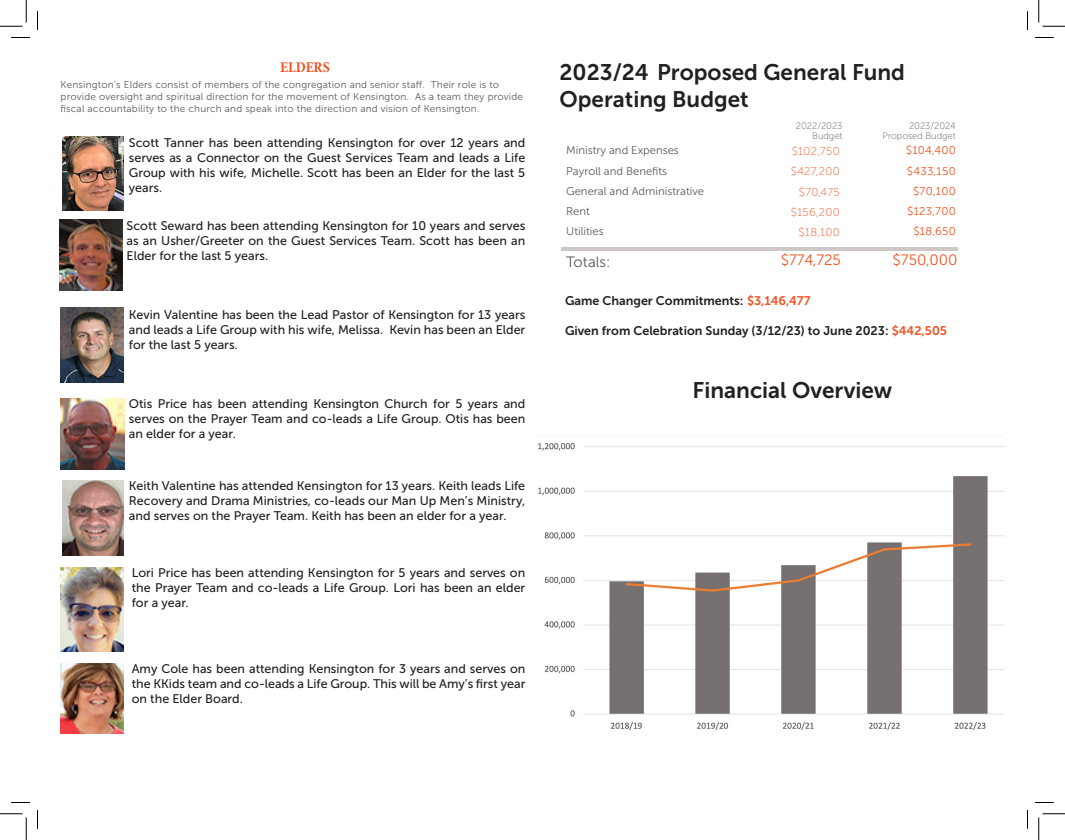
<style>
.page{position:relative;width:1065px;height:840px;background:#fff}
.page>*{position:absolute;margin:0;border:0;box-sizing:border-box;transform-origin:0 0}
.t1{font:22.5px "Museo Sans 700";color:#231f20}
.t2{font:15px "Museo Sans 300";color:#f15422}
.t3{font:15px "Museo Sans 300";color:#595a59}
.t4{font:700 condensed 15px "Minion Pro";color:#f15322}
.t5{font:12.5px/15px "Museo Sans 500";color:#231f20;text-align:justify}
.t6{font:12.5px "Museo Sans 700";color:#231f20}
.t7{font:11.25px "Museo Sans 300";color:#595a59}
.t8{font:11.25px "Museo Sans 100";letter-spacing:.025em;color:#f15422}
.t9{font:11.25px "Museo Sans 300";letter-spacing:.025em;color:#f15422}
.t10{font:10px/12px "Museo Sans 300";letter-spacing:.02em;color:#595a59}
.t11{font:9.38px "Museo Sans 100";color:#595a59}
.s1{color:#f15322}
</style>
<div class="page">
<hr style="left:562px;top:248px;width:396px;height:3px;background:#cec7c7">
<img style="left:62px;top:136px;width:62px;height:74px">
<img style="left:61px;top:399px;width:63px;height:71px">
<img style="left:60px;top:219px;width:62px;height:71px">
<img style="left:62px;top:480px;width:62px;height:75px">
<img style="left:60px;top:307px;width:64px;height:75px">
<img style="left:538px;top:443px;width:467px;height:287px">
<img style="left:61px;top:664px;width:63px;height:69px">
<img style="left:61px;top:568px;width:63px;height:83px">
<svg style="left:11px;top:37px;width:19px;height:1px"></svg>
<svg style="left:1035px;top:37px;width:19px;height:1px"></svg>
<svg style="left:11px;top:802px;width:19px;height:1px"></svg>
<svg style="left:1035px;top:802px;width:19px;height:1px"></svg>
<svg style="left:37px;top:11px;width:1px;height:19px"></svg>
<svg style="left:37px;top:810px;width:1px;height:19px"></svg>
<svg style="left:1027px;top:11px;width:1px;height:19px"></svg>
<svg style="left:1027px;top:810px;width:1px;height:19px"></svg>
<svg style="left:0;top:0;width:27px;height:27px"></svg>
<svg style="left:0;top:814px;width:27px;height:26px"></svg>
<svg style="left:1039px;top:0;width:26px;height:27px"></svg>
<svg style="left:1039px;top:814px;width:26px;height:26px"></svg>
<p class="t4" style="left:280px;top:57px;width:51px">ELDERS</p>
<p class="t10" style="left:61px;top:79px;width:464px">Kensington’s Elders consist of members of the congregation and senior staff. Their role is to provide oversight and spiritual direction for the movement of Kensington. As a team they provide fiscal accountability to the church and speak into the direction and vision of Kensington.</p>
<p class="t5" style="left:129px;top:135px;width:398px">Scott Tanner has been attending Kensington for over 12 years and serves as a Connector on the Guest Services Team and leads a Life Group with his wife, Michelle. Scott has been an Elder for the last 5 years.</p>
<p class="t5" style="left:127px;top:219px;width:400px">Scott Seward has been attending Kensington for 10 years and serves as an Usher/Greeter on the Guest Services Team. Scott has been an Elder for the last 5 years.</p>
<p class="t5" style="left:129px;top:307px;width:398px">Kevin Valentine has been the Lead Pastor of Kensington for 13 years and leads a Life Group with his wife, Melissa. Kevin has been an Elder for the last 5 years.</p>
<p class="t5" style="left:129px;top:396px;width:398px">Otis Price has been attending Kensington Church for 5 years and serves on the Prayer Team and co-leads a Life Group. Otis has been an elder for a year.</p>
<p class="t5" style="left:129px;top:478px;width:398px">Keith Valentine has attended Kensington for 13 years. Keith leads Life Recovery and Drama Ministries, co-leads our Man Up Men’s Ministry, and serves on the Prayer Team. Keith has been an elder for a year.</p>
<p class="t5" style="left:132px;top:565px;width:395px">Lori Price has been attending Kensington for 5 years and serves on the Prayer Team and co-leads a Life Group. Lori has been an elder for a year.</p>
<p class="t5" style="left:132px;top:661px;width:395px">Amy Cole has been attending Kensington for 3 years and serves on the KKids team and co-leads a Life Group. This will be Amy’s first year on the Elder Board.</p>
<p class="t1" style="left:560px;top:60px;width:347px">2023/24 Proposed General Fund</p>
<p class="t1" style="left:560px;top:87px;width:191px">Operating Budget</p>
<p class="t11" style="left:796px;top:121px;width:48px">2022/2023</p>
<p class="t11" style="left:812px;top:131px;width:32px">Budget</p>
<p class="t7" style="left:566px;top:145px;width:114px">Ministry and Expenses</p>
<p class="t7" style="left:566px;top:165px;width:103px">Payroll and Benefits</p>
<p class="t7" style="left:566px;top:185px;width:139px">General and Administrative</p>
<p class="t7" style="left:566px;top:205px;width:25px">Rent</p>
<p class="t7" style="left:566px;top:226px;width:39px">Utilities</p>
<p class="t11" style="left:909px;top:120px;width:48px">2023/2024</p>
<p class="t11" style="left:883px;top:130px;width:75px">Proposed Budget</p>
<p class="t9" style="left:906px;top:145px;width:51px">$104,400</p>
<p class="t9" style="left:907px;top:165px;width:50px">$433,150</p>
<p class="t9" style="left:913px;top:185px;width:44px">$70,100</p>
<p class="t9" style="left:907px;top:205px;width:50px">$123,700</p>
<p class="t9" style="left:913px;top:226px;width:44px">$18,650</p>
<p class="t2" style="left:893px;top:252px;width:66px">$750,000</p>
<p class="t8" style="left:792px;top:145px;width:49px">$102,750</p>
<p class="t8" style="left:791px;top:165px;width:50px">$427,200</p>
<p class="t8" style="left:799px;top:186px;width:42px">$70,475</p>
<p class="t8" style="left:791px;top:206px;width:50px">$156,200</p>
<p class="t8" style="left:799px;top:226px;width:43px">$18,100</p>
<p class="t3" style="left:566px;top:254px;width:46px">Totals:</p>
<p class="t2" style="left:781px;top:252px;width:62px">$774,725</p>
<p class="t6" style="left:565px;top:294px;width:247px">Game Changer Commitments: <span class="s1">$3,146,477</span></p>
<p class="t6" style="left:565px;top:324px;width:384px">Given from Celebration Sunday (3/12/23) to June 2023: <span class="s1">$442,505</span></p>
<p class="t1" style="left:693px;top:378px;width:201px">Financial Overview</p>
</div>
